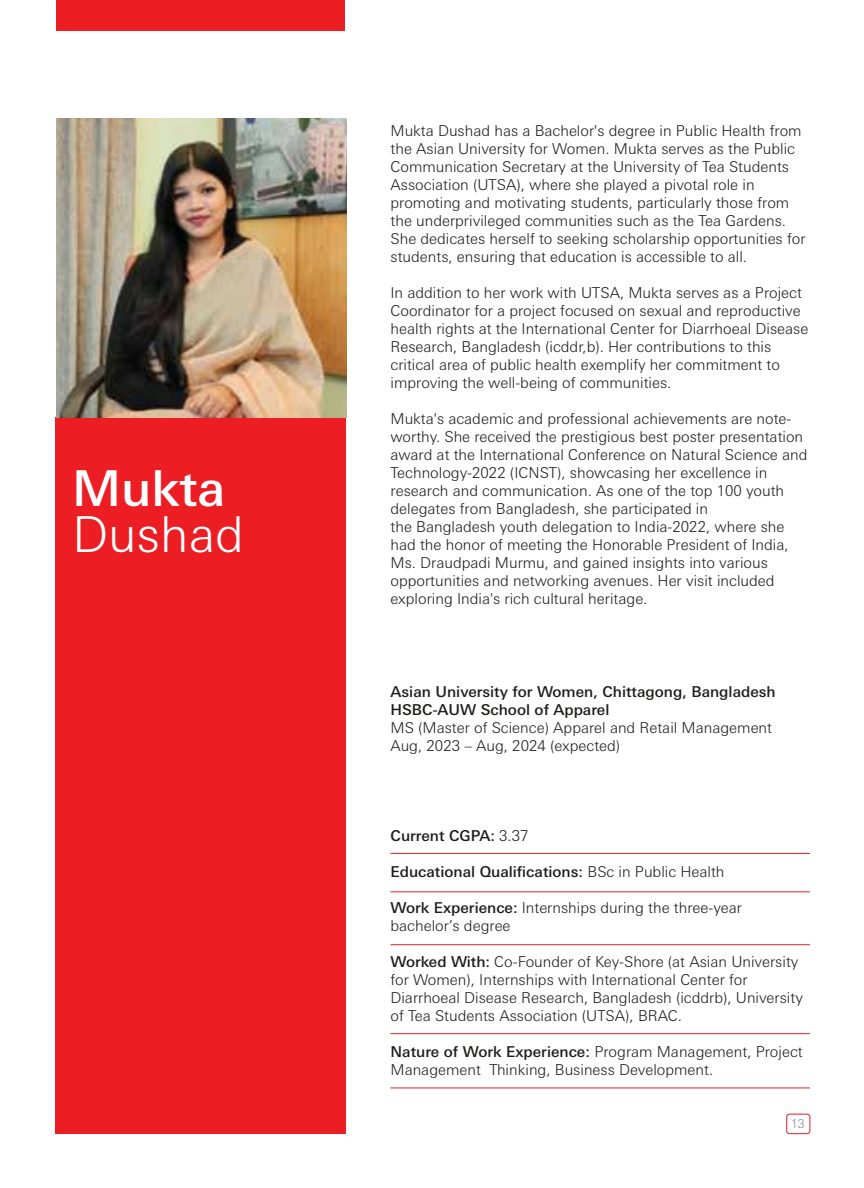
<style>
.page{position:relative;width:864px;height:1188px;background:#fff}
.page>*{position:absolute;margin:0;border:0;box-sizing:border-box;transform-origin:0 0}
.t1{font:300 49.5px "Univers Nextfor HSBC";color:#fff}
.t2{font:500 49.5px "Univers Nextfor HSBC";color:#fff}
.t3{font:300 15px/18px "Univers Nextfor HSBC";color:#1d1d1b}
.t4{font:500 15px/18px "Univers Nextfor HSBC";color:#1d1d1b}
.t5{font:100 12px "Univers Nextfor HSBC";color:#515251}
.s1{font-weight:300}
.s2{font-weight:500}
</style>
<div class="page">
<hr style="left:391px;top:1088px;width:419px;height:1px;background:#ed1d24">
<hr style="left:391px;top:853px;width:419px;height:1px;background:#ed1d24">
<hr style="left:391px;top:891px;width:419px;height:1px;background:#ed1d24">
<hr style="left:391px;top:944px;width:419px;height:1px;background:#ed1d24">
<hr style="left:391px;top:1033px;width:419px;height:1px;background:#ed1d24">
<div style="left:55px;top:417px;width:291px;height:717px;background:#ed1d24"></div>
<div style="left:56px;top:0;width:289px;height:30px;background:#ed1d24"></div>
<img style="left:56px;top:118px;width:290px;height:299px">
<div style="left:787px;top:1114px;width:23px;height:20px;border:1px solid #ed1d24;border-radius:3px"></div>
<h1 class="t2" style="left:72px;top:453px;width:155px">Mukta</h1>
<h1 class="t1" style="left:72px;top:499px;width:173px">Dushad</h1>
<p class="t3" style="left:391px;top:120px;width:417px">Mukta Dushad has a Bachelor's degree in Public Health from the Asian University for Women. Mukta serves as the Public Communication Secretary at the University of Tea Students Association (UTSA), where she played a pivotal role in promoting and motivating students, particularly those from the underprivileged communities such as the Tea Gardens.<br>She dedicates herself to seeking scholarship opportunities for students, ensuring that education is accessible to all.</p>
<p class="t3" style="left:391px;top:282px;width:419px">In addition to her work with UTSA, Mukta serves as a Project Coordinator for a project focused on sexual and reproductive health rights at the International Center for Diarrhoeal Disease Research, Bangladesh (icddr,b). Her contributions to this critical area of public health exemplify her commitment to improving the well-being of communities.</p>
<p class="t3" style="left:391px;top:408px;width:418px">Mukta's academic and professional achievements are note&shy;worthy. She received the prestigious best poster presentation award at the International Conference on Natural Science and Technology-2022 (ICNST), showcasing her excellence in research and communication. As one of the top 100 youth delegates from Bangladesh, she participated in<br>the Bangladesh youth delegation to India-2022, where she had the honor of meeting the Honorable President of India, Ms. Draudpadi Murmu, and gained insights into various opportunities and networking avenues. Her visit included exploring India's rich cultural heritage.</p>
<p class="t4" style="left:391px;top:682px;width:387px">Asian University for Women, Chittagong, Bangladesh<br>HSBC-AUW School of Apparel</p>
<p class="t3" style="left:391px;top:718px;width:383px">MS (Master of Science) Apparel and Retail Management<br>Aug, 2023 – Aug, 2024 (expected)</p>
<p class="t4" style="left:391px;top:825px;width:140px">Current CGPA: <span class="s1">3.37</span></p>
<p class="t4" style="left:391px;top:861px;width:336px">Educational Qualifications: <span class="s1">BSc in Public Health</span></p>
<p class="t3" style="left:391px;top:897px;width:353px"><span class="s2">Work Experience:</span> Internships during the three-year bachelor’s degree</p>
<p class="t3" style="left:391px;top:951px;width:414px"><span class="s2">Worked With:</span> Co-Founder of Key-Shore (at Asian University for Women), Internships with International Center for Diarrhoeal Disease Research, Bangladesh (icddrb), University of Tea Students Association (UTSA), BRAC.</p>
<p class="t3" style="left:391px;top:1041px;width:414px"><span class="s2">Nature of Work Experience:</span> Program Management, Project<br>Management Thinking, Business Development.</p>
<p class="t5" style="left:791px;top:1116px;width:15px">13</p>
</div>
